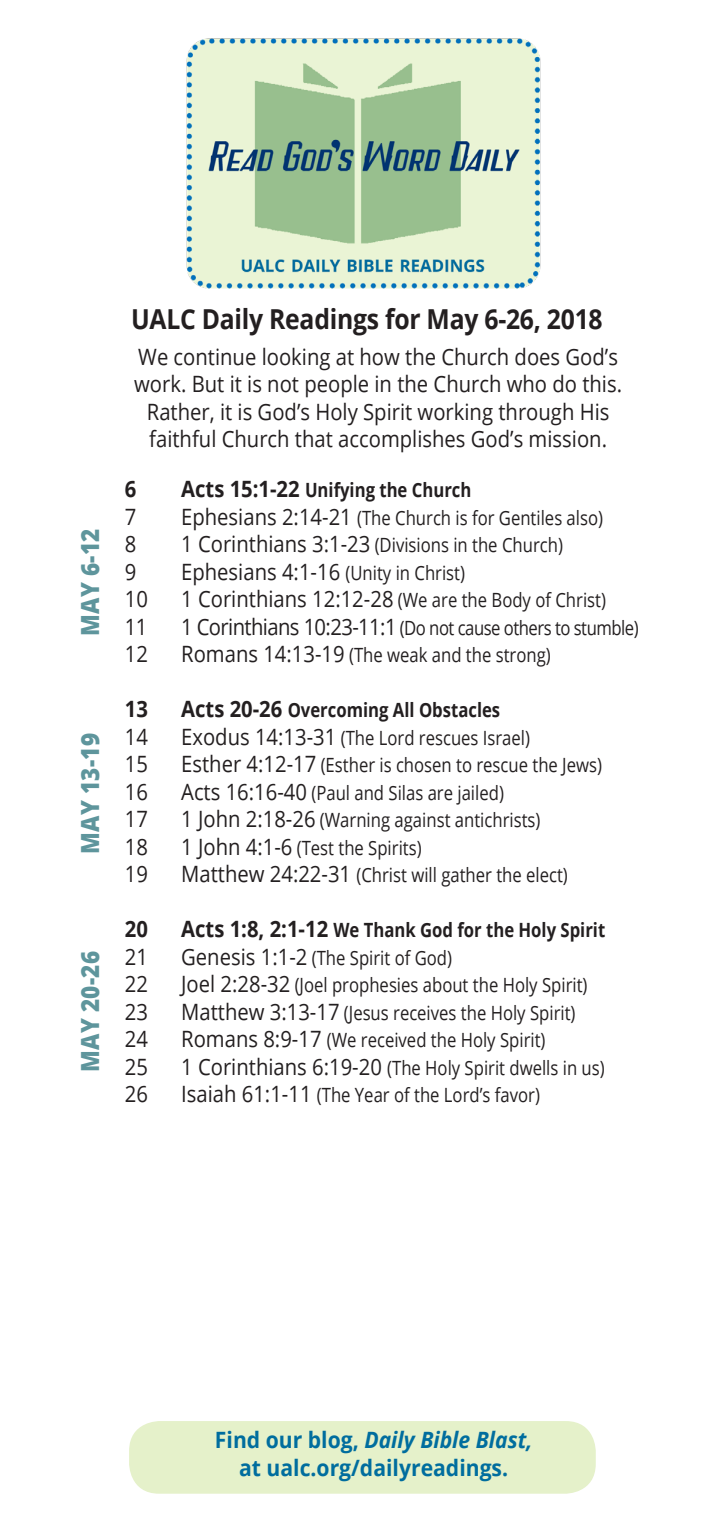
<style>
.page{position:relative;width:720px;height:1530px;background:#fff}
.page>*{position:absolute;margin:0;border:0;box-sizing:border-box;transform-origin:0 0}
.t1{font:700 27.5px "Open Sans";letter-spacing:-.01em;color:#231f20;scale:.9 1}
.t2{font:800 25px "Open Sans";letter-spacing:.01em;color:#5e959c;scale:.9 1}
.Daily_text_descripti{font:22.5px/27.5px "Open Sans";color:#231f20;text-align:center;scale:.9 1}
.t3{font:700 22.5px/27.5px "Open Sans";color:#006d9e;text-align:center;scale:.94 1}
.Daily_text_descripti-2{font:700 22.5px "Open Sans";color:#231f20;scale:.9 1}
.Daily_text_descripti-3{font:19.5px "Open Sans";color:#231f20;scale:.85 1}
.Daily_text_descripti-4{font:700 19.5px "Open Sans";color:#231f20;scale:.85 1}
.Daily_text_descripti-5{font:19.5px "Open Sans";letter-spacing:-.03em;color:#231f20;scale:.85 1}
.s1{font-size:22.5px}
.s2{font-size:19.5px}
.s3{font-style:italic}
</style>
<div class="page">
<img style="left:186px;top:38px;width:355px;height:251px">
<div style="left:129px;top:1421px;width:467px;height:73px;background:#e5f1ca;border-radius:30px"></div>
<p class="t2" style="left:71px;top:636px;width:121px;rotate:-90deg">MAY 6-12</p>
<p class="t2" style="left:71px;top:854px;width:135px;rotate:-90deg">MAY 13-19</p>
<p class="t2" style="left:71px;top:1072px;width:135px;rotate:-90deg">MAY 20-26</p>
<p class="t1" style="left:131px;top:299px;width:526px">UALC Daily Readings for May 6-26, 2018</p>
<p class="Daily_text_descripti" style="left:134px;top:342px;width:544px">We continue looking at how the Church does God’s work. But it is not people in the Church who do this.<br>Rather, it is God’s Holy Spirit working through His faithful Church that accomplishes God’s mission.</p>
<p class="Daily_text_descripti-2" style="left:125px;top:473px;width:14px">6</p>
<p class="Daily_text_descripti-4" style="left:181px;top:477px;width:343px"><span class="s1">Acts 15:1-22</span> Unifying the Church</p>
<p class="Daily_text_descripti" style="left:125px;top:502px;width:14px">7</p>
<p class="Daily_text_descripti-3" style="left:181px;top:504px;width:498px"><span class="s1">Ephesians 2:14-21</span> (The Church is for Gentiles also)</p>
<p class="Daily_text_descripti" style="left:125px;top:530px;width:14px">8</p>
<p class="Daily_text_descripti-3" style="left:181px;top:532px;width:451px"><span class="s1">1 Corinthians 3:1-23</span> (Divisions in the Church)</p>
<p class="Daily_text_descripti" style="left:125px;top:557px;width:14px">9</p>
<p class="Daily_text_descripti" style="left:181px;top:557px;width:317px">Ephesians 4:1-16 <span class="s2">(Unity in Christ)</span></p>
<p class="Daily_text_descripti" style="left:125px;top:585px;width:27px">10</p>
<p class="Daily_text_descripti-3" style="left:181px;top:587px;width:501px"><span class="s1">1 Corinthians 12:12-28</span> (We are the Body of Christ)</p>
<p class="Daily_text_descripti" style="left:125px;top:612px;width:27px">11</p>
<p class="Daily_text_descripti-5" style="left:181px;top:614px;width:540px"><span class="s1">1 Corinthians 10:23-11:1</span> (Do not cause others to stumble)</p>
<p class="Daily_text_descripti" style="left:125px;top:640px;width:27px">12</p>
<p class="Daily_text_descripti-3" style="left:181px;top:642px;width:436px"><span class="s1">Romans 14:13-19</span> (The weak and the strong)</p>
<p class="Daily_text_descripti-2" style="left:125px;top:693px;width:27px">13</p>
<p class="Daily_text_descripti-4" style="left:181px;top:697px;width:377px"><span class="s1">Acts 20-26</span> Overcoming All Obstacles</p>
<p class="Daily_text_descripti" style="left:125px;top:722px;width:27px">14</p>
<p class="Daily_text_descripti-3" style="left:181px;top:724px;width:412px"><span class="s1">Exodus 14:13-31</span> (The Lord rescues Israel)</p>
<p class="Daily_text_descripti" style="left:125px;top:750px;width:27px">15</p>
<p class="Daily_text_descripti-3" style="left:181px;top:752px;width:497px"><span class="s1">Esther 4:12-17</span> (Esther is chosen to rescue the Jews)</p>
<p class="Daily_text_descripti" style="left:125px;top:777px;width:27px">16</p>
<p class="Daily_text_descripti-3" style="left:181px;top:779px;width:381px"><span class="s1">Acts 16:16-40</span> (Paul and Silas are jailed)</p>
<p class="Daily_text_descripti" style="left:125px;top:805px;width:27px">17</p>
<p class="Daily_text_descripti-3" style="left:181px;top:807px;width:424px"><span class="s1">1 John 2:18-26</span> (Warning against antichrists)</p>
<p class="Daily_text_descripti" style="left:125px;top:832px;width:27px">18</p>
<p class="Daily_text_descripti-3" style="left:181px;top:834px;width:284px"><span class="s1">1 John 4:1-6</span> (Test the Spirits)</p>
<p class="Daily_text_descripti" style="left:125px;top:860px;width:27px">19</p>
<p class="Daily_text_descripti-3" style="left:181px;top:862px;width:456px"><span class="s1">Matthew 24:22-31</span> (Christ will gather the elect)</p>
<p class="Daily_text_descripti-2" style="left:125px;top:913px;width:27px">20</p>
<p class="Daily_text_descripti-4" style="left:181px;top:917px;width:500px"><span class="s1">Acts 1:8, 2:1-12</span> We Thank God for the Holy Spirit</p>
<p class="Daily_text_descripti" style="left:125px;top:942px;width:27px">21</p>
<p class="Daily_text_descripti-3" style="left:181px;top:944px;width:320px"><span class="s1">Genesis 1:1-2</span> (The Spirit of God)</p>
<p class="Daily_text_descripti" style="left:125px;top:970px;width:27px">22</p>
<p class="Daily_text_descripti-3" style="left:181px;top:972px;width:480px"><span class="s1">Joel 2:28-32</span> (Joel prophesies about the Holy Spirit)</p>
<p class="Daily_text_descripti" style="left:125px;top:997px;width:27px">23</p>
<p class="Daily_text_descripti-3" style="left:181px;top:999px;width:465px"><span class="s1">Matthew 3:13-17</span> (Jesus receives the Holy Spirit)</p>
<p class="Daily_text_descripti" style="left:125px;top:1025px;width:27px">24</p>
<p class="Daily_text_descripti-3" style="left:181px;top:1027px;width:430px"><span class="s1">Romans 8:9-17</span> (We received the Holy Spirit)</p>
<p class="Daily_text_descripti" style="left:125px;top:1052px;width:27px">25</p>
<p class="Daily_text_descripti-3" style="left:181px;top:1054px;width:500px"><span class="s1">1 Corinthians 6:19-20</span> (The Holy Spirit dwells in us)</p>
<p class="Daily_text_descripti" style="left:125px;top:1080px;width:27px">26</p>
<p class="Daily_text_descripti-3" style="left:181px;top:1082px;width:424px"><span class="s1">Isaiah 61:1-11</span> (The Year of the Lord’s favor)</p>
<p class="t3" style="left:215px;top:1426px;width:339px">Find our blog, <span class="s3">Daily Bible Blast, </span>at ualc.org/dailyreadings.</p>
</div>
